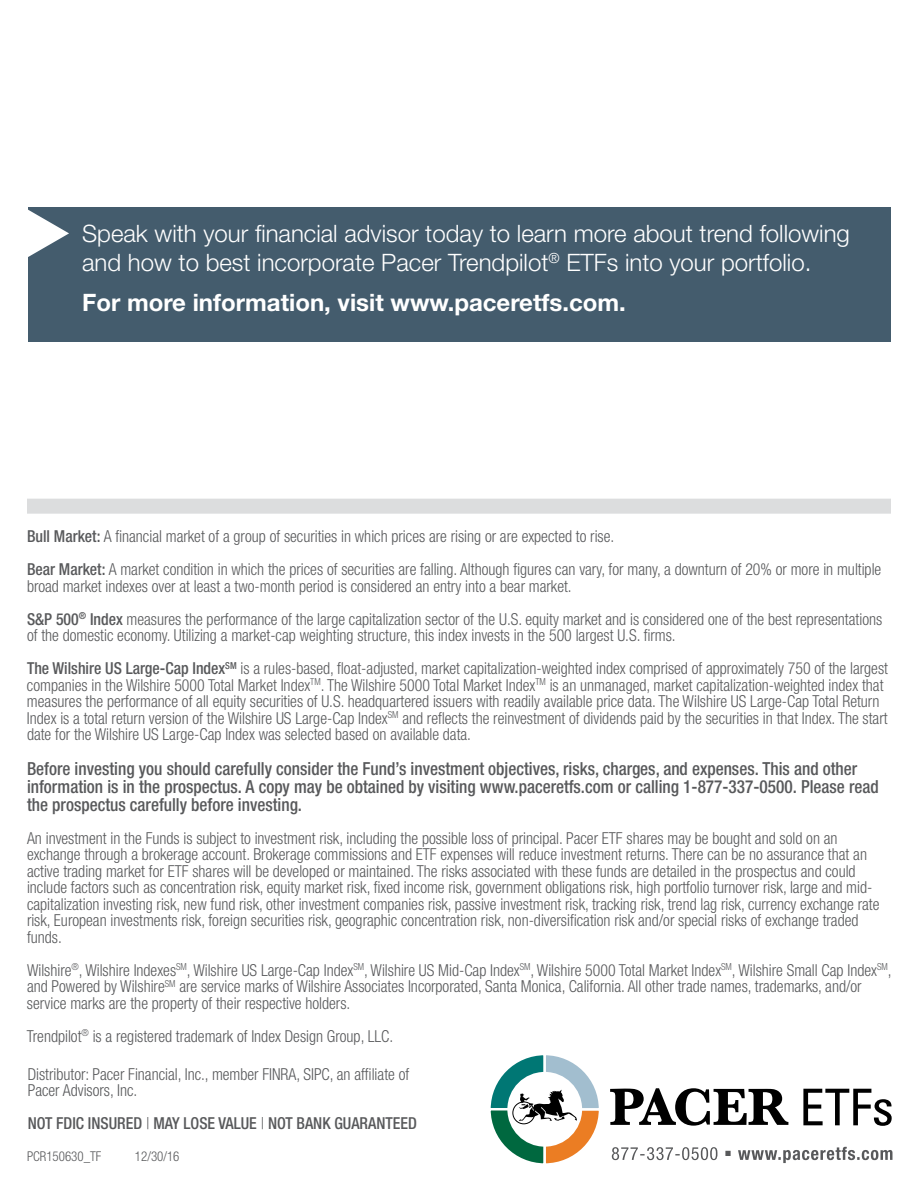
<style>
.page{position:relative;width:918px;height:1188px;background:#fff}
.page>*{position:absolute;margin:0;border:0;box-sizing:border-box;transform-origin:0 0}
.t1{font:300 24px/28.8px "Helvetica Neue";color:#fff}
.t2{font:700 24px "Helvetica Neue";color:#fff}
.t3{font:500 condensed 18px/18px "Helvetica Neue";color:#58595b;scale:.96 1}
.t4{font:300 condensed 16.5px/16.5px "Helvetica Neue";color:#58595b;scale:.96 1}
.t5{font:500 condensed 16.5px "Helvetica Neue";color:#58595b;scale:.96 1}
.t6{font:300 condensed 13.5px "Helvetica Neue";color:#58595b;scale:.96 1}
.s1{font-weight:500}
.s2{font-weight:300}
</style>
<div class="page">
<div style="left:27px;top:499px;width:864px;height:15px;background:#dcddde"></div>
<div style="left:28px;top:207px;width:863px;height:135px;background:#445c6d"></div>
<svg style="left:28px;top:209px;width:41px;height:48px"></svg>
<svg style="left:612px;top:1147px;width:280px;height:16px"></svg>
<svg style="left:610px;top:1088px;width:178px;height:38px"></svg>
<svg style="left:490px;top:1055px;width:109px;height:109px"></svg>
<svg style="left:803px;top:1089px;width:89px;height:37px"></svg>
<h1 class="t1" style="left:82px;top:219px;width:769px">Speak with your financial advisor today to learn more about trend following and how to best incorporate Pacer Trendpilot<sup>®</sup> ETFs into your portfolio.</h1>
<h1 class="t2" style="left:82px;top:287px;width:545px">For more information, visit www.paceretfs.com.</h1>
<p class="t4" style="left:27px;top:520px;width:891px;line-height:33px"><span class="s1">Bull Market:</span> A financial market of a group of securities in which prices are rising or are expected to rise.<br><span class="s1">Bear Market:</span> A market condition in which the prices of securities are falling. Although figures can vary, for many, a downturn of 20% or more in multiple</p>
<p class="t4" style="left:27px;top:569px;width:892px;line-height:33px">broad market indexes over at least a two-month period is considered an entry into a bear market.<br><span class="s1">S&amp;P 500</span><sup>®</sup> <span class="s1">Index</span> measures the performance of the large capitalization sector of the U.S. equity market and is considered one of the best representations</p>
<p class="t4" style="left:27px;top:619px;width:898px;line-height:33px">of the domestic economy. Utilizing a market-cap weighting structure, this index invests in the 500 largest U.S. firms.<br><span class="s1">The Wilshire US Large-Cap Index</span><sup>SM</sup> is a rules-based, float-adjusted, market capitalization-weighted index comprised of approximately 750 of the largest</p>
<p class="t4" style="left:27px;top:677px;width:898px">companies in the Wilshire 5000 Total Market Index<sup>TM</sup>. The Wilshire 5000 Total Market Index<sup>TM</sup> is an unmanaged, market capitalization-weighted index that measures the performance of all equity securities of U.S. headquartered issuers with readily available price data. The Wilshire US Large-Cap Total Return Index is a total return version of the Wilshire US Large-Cap Index<sup>SM</sup> and reflects the reinvestment of dividends paid by the securities in that Index. The start date for the Wilshire US Large-Cap Index was selected based on available data.</p>
<p class="t3" style="left:27px;top:759px;width:889px">Before investing you should carefully consider the Fund’s investment objectives, risks, charges, and expenses. This and other information is in the prospectus. A copy may be obtained by visiting www.paceretfs.com or calling 1-877-337-0500. Please read the prospectus carefully before investing.</p>
<p class="t4" style="left:27px;top:830px;width:890px">An investment in the Funds is subject to investment risk, including the possible loss of principal. Pacer ETF shares may be bought and sold on an exchange through a brokerage account. Brokerage commissions and ETF expenses will reduce investment returns. There can be no assurance that an active trading market for ETF shares will be developed or maintained. The risks associated with these funds are detailed in the prospectus and could include factors such as concentration risk, equity market risk, fixed income risk, government obligations risk, high portfolio turnover risk, large and mid&shy;capitalization investing risk, new fund risk, other investment companies risk, passive investment risk, tracking risk, trend lag risk, currency exchange rate risk, European investments risk, foreign securities risk, geographic concentration risk, non-diversification risk and/or special risks of exchange traded funds.</p>
<p class="t4" style="left:27px;top:962px;width:902px">Wilshire<sup>®</sup>, Wilshire Indexes<sup>SM</sup>, Wilshire US Large-Cap Index<sup>SM</sup>, Wilshire US Mid-Cap Index<sup>SM</sup>, Wilshire 5000 Total Market Index<sup>SM</sup>, Wilshire Small Cap Index<sup>SM</sup>, and Powered by Wilshire<sup>SM</sup> are service marks of Wilshire Associates Incorporated, Santa Monica, California. All other trade names, trademarks, and/or service marks are the property of their respective holders.</p>
<p class="t4" style="left:27px;top:1028px;width:383px">Trendpilot<sup>®</sup> is a registered trademark of Index Design Group, LLC.</p>
<p class="t4" style="left:28px;top:1065px;width:399px">Distributor: Pacer Financial, Inc., member FINRA, SIPC, an affiliate of<br>Pacer Advisors, Inc.</p>
<p class="t5" style="left:28px;top:1113px;width:407px">NOT FDIC INSURED <span class="s2">|</span> MAY LOSE VALUE <span class="s2">|</span> NOT BANK GUARANTEED</p>
<p class="t6" style="left:27px;top:1148px;width:79px">PCR150630_TF</p>
<p class="t6" style="left:135px;top:1148px;width:48px">12/30/16</p>
</div>
